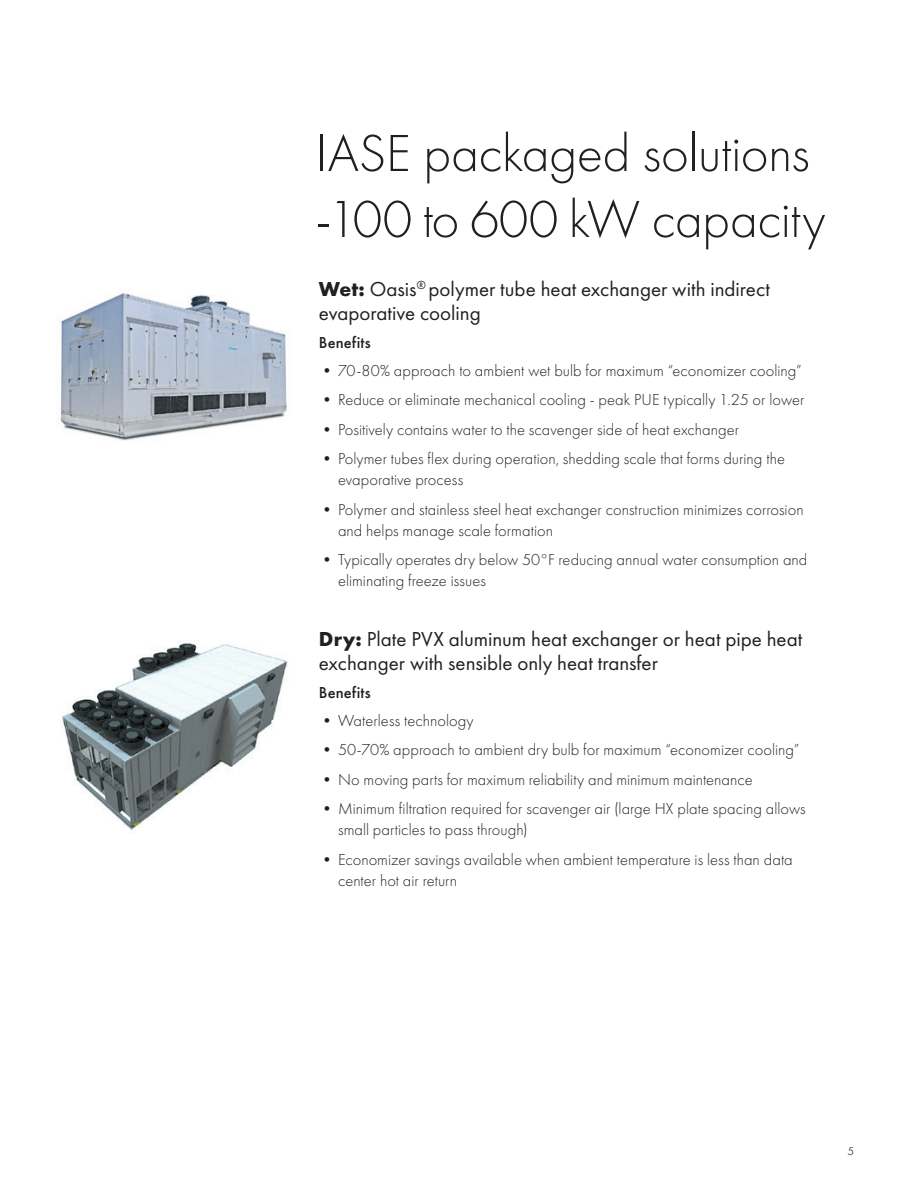
<style>
.page{position:relative;width:918px;height:1188px;background:#fff}
.page>*{position:absolute;margin:0;border:0;box-sizing:border-box;transform-origin:0 0}
.t1{font:300 54px/66px "Futura PT";letter-spacing:-.01em;color:#231f20}
.t2{font:21px/24px "Futura PT";color:#231f20}
.t3{font:300 16.5px/21px "Futura PT";color:#231f20}
.t4{font:500 16.5px "Futura PT";letter-spacing:.01em;color:#231f20}
.t5{font:12px "Futura PT";color:#57585a}
.s1{font-weight:700}
</style>
<div class="page">
<img style="left:60px;top:293px;width:227px;height:148px">
<img style="left:62px;top:643px;width:226px;height:187px">
<h1 class="t1" style="left:316px;top:120px;width:511px">IASE packaged solutions -100 to 600 kW capacity</h1>
<p class="t2" style="left:319px;top:277px;width:452px"><span class="s1">Wet:</span> Oasis<sup>®</sup> polymer tube heat exchanger with indirect evaporative cooling</p>
<p class="t4" style="left:319px;top:333px;width:53px">Benefits</p>
<p class="t3" style="left:319px;top:360px;width:484px">• 70-80% approach to ambient wet bulb for maximum “economizer cooling”</p>
<p class="t3" style="left:319px;top:389px;width:487px">• Reduce or eliminate mechanical cooling - peak PUE typically 1.25 or lower</p>
<p class="t3" style="left:319px;top:419px;width:422px">• Positively contains water to the scavenger side of heat exchanger</p>
<p class="t3" style="left:338px;top:448px;width:448px;text-indent:-19px">• Polymer tubes flex during operation, shedding scale that forms during the evaporative process</p>
<p class="t3" style="left:338px;top:499px;width:467px;text-indent:-19px">• Polymer and stainless steel heat exchanger construction minimizes corrosion and helps manage scale formation</p>
<p class="t3" style="left:338px;top:549px;width:471px;text-indent:-19px">• Typically operates dry below 50°F reducing annual water consumption and eliminating freeze issues</p>
<p class="t2" style="left:319px;top:627px;width:485px"><span class="s1">Dry:</span> Plate PVX aluminum heat exchanger or heat pipe heat exchanger with sensible only heat transfer</p>
<p class="t4" style="left:319px;top:682px;width:53px">Benefits</p>
<p class="t3" style="left:319px;top:710px;width:156px">• Waterless technology</p>
<p class="t3" style="left:319px;top:739px;width:482px">• 50-70% approach to ambient dry bulb for maximum “economizer cooling”</p>
<p class="t3" style="left:319px;top:769px;width:435px">• No moving parts for maximum reliability and minimum maintenance</p>
<p class="t3" style="left:338px;top:798px;width:469px;text-indent:-19px">• Minimum filtration required for scavenger air (large HX plate spacing allows small particles to pass through)</p>
<p class="t3" style="left:338px;top:849px;width:456px;text-indent:-19px">• Economizer savings available when ambient temperature is less than data center hot air return</p>
<p class="t5" style="left:847px;top:1144px;width:8px">5</p>
</div>
